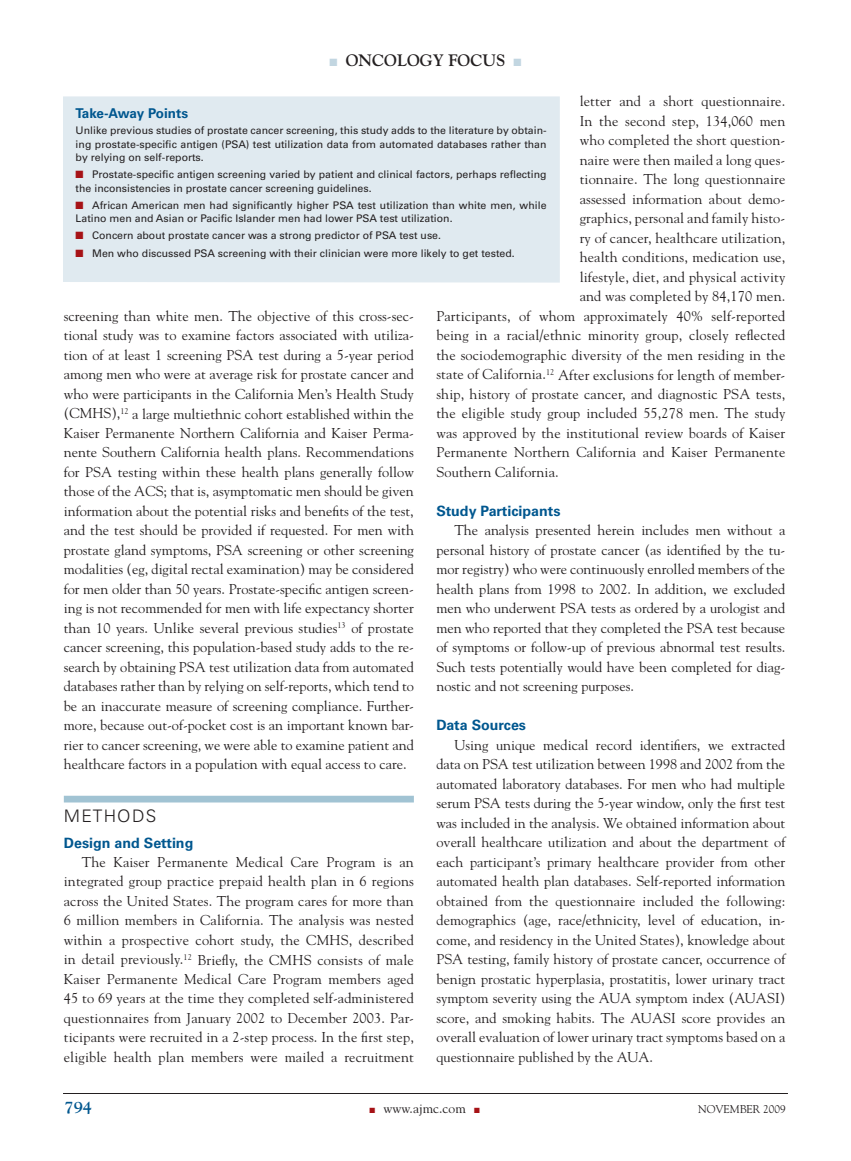
<style>
.page{position:relative;width:851px;height:1161px;background:#fff}
.page>*{position:absolute;margin:0;border:0;box-sizing:border-box;transform-origin:0 0}
.t1{font:300 17.25px "Univers";letter-spacing:.075em;color:#231f20}
.t2{font:700 16.5px "Goudy";color:#231f20}
.t3{font:700 16.5px "Goudy";color:#00578f}
.t4{font:14.25px/19.5px "Goudy";letter-spacing:.01em;color:#231f20;text-align:justify}
.t5{font:700 14.25px "Univers";color:#00578f}
.t6{font:700 13.5px "Univers";letter-spacing:-.02em;color:#00578f}
.t7{font:13.5px "Goudy";color:#231f20}
.t8{font:11.25px "Goudy";color:#231f20}
.t9{font:10.5px/13.5px "Univers";color:#231f20}
.s1{color:#c2d6e1}
.s2{color:#a61216}
</style>
<div class="page">
<hr style="left:63px;top:1093px;width:725px;height:1px;background:#231f20">
<div style="left:64px;top:796px;width:350px;height:6px;background:#a1c3d3"></div>
<div style="left:63px;top:96px;width:497px;height:187px;background:#e0eaf0"></div>
<p class="t2" style="left:329px;top:51px;width:194px"><span class="s1">■</span> ONCOLOGY FOCUS <span class="s1">■</span></p>
<p class="t4" style="left:579px;top:92px;width:207px">letter and a short questionnaire.</p>
<p class="t4" style="left:579px;top:111px;width:207px">In the second step, 134,060 men</p>
<p class="t4" style="left:579px;top:131px;width:207px">who completed the short question-</p>
<p class="t4" style="left:579px;top:150px;width:207px">naire were then mailed a long ques-</p>
<p class="t4" style="left:579px;top:170px;width:207px">tionnaire. The long questionnaire</p>
<p class="t4" style="left:579px;top:189px;width:207px">assessed information about demo-</p>
<p class="t4" style="left:579px;top:209px;width:207px">graphics, personal and family histo-</p>
<p class="t4" style="left:579px;top:228px;width:207px">ry of cancer, healthcare utilization,</p>
<p class="t4" style="left:579px;top:248px;width:207px">health conditions, medication use,</p>
<p class="t4" style="left:579px;top:267px;width:207px">lifestyle, diet, and physical activity</p>
<p class="t4" style="left:579px;top:287px;width:207px">and was completed by 84,170 men.</p>
<p class="t4" style="left:436px;top:306px;width:350px">Participants, of whom approximately 40% self-reported</p>
<p class="t4" style="left:436px;top:326px;width:350px">being in a racial/ethnic minority group, closely reflected</p>
<p class="t4" style="left:436px;top:345px;width:350px">the sociodemographic diversity of the men residing in the</p>
<p class="t4" style="left:436px;top:365px;width:350px">state of California.<sup>12</sup> After exclusions for length of member-</p>
<p class="t4" style="left:436px;top:384px;width:350px">ship, history of prostate cancer, and diagnostic PSA tests,</p>
<p class="t4" style="left:436px;top:404px;width:350px">the eligible study group included 55,278 men. The study</p>
<p class="t4" style="left:436px;top:423px;width:350px">was approved by the institutional review boards of Kaiser</p>
<p class="t4" style="left:436px;top:443px;width:350px">Permanente Northern California and Kaiser Permanente</p>
<p class="t4" style="left:436px;top:462px;width:124px">Southern California.</p>
<p class="t5" style="left:436px;top:503px;width:126px">Study Participants</p>
<p class="t4" style="left:436px;top:521px;width:350px;text-indent:18px">The analysis presented herein includes men without a personal history of prostate cancer (as identified by the tu&shy;mor registry) who were continuously enrolled members of the health plans from 1998 to 2002. In addition, we excluded men who underwent PSA tests as ordered by a urologist and men who reported that they completed the PSA test because of symptoms or follow-up of previous abnormal test results.<br>Such tests potentially would have been completed for diag&shy;nostic and not screening purposes.</p>
<p class="t5" style="left:436px;top:717px;width:91px">Data Sources</p>
<p class="t4" style="left:436px;top:735px;width:350px;text-indent:18px">Using unique medical record identifiers, we extracted data on PSA test utilization between 1998 and 2002 from the automated laboratory databases. For men who had multiple serum PSA tests during the 5-year window, only the first test was included in the analysis. We obtained information about overall healthcare utilization and about the department of each participant’s primary healthcare provider from other automated health plan databases. Self-reported information obtained from the questionnaire included the following: demographics (age, race/ethnicity, level of education, in&shy;come, and residency in the United States), knowledge about PSA testing, family history of prostate cancer, occurrence of benign prostatic hyperplasia, prostatitis, lower urinary tract symptom severity using the AUA symptom index (AUASI) score, and smoking habits. The AUASI score provides an overall evaluation of lower urinary tract symptoms based on a questionnaire published by the AUA.</p>
<p class="t6" style="left:76px;top:105px;width:114px">Take-Away Points</p>
<p class="t9" style="left:76px;top:124px;width:472px;text-align:justify">Unlike previous studies of prostate cancer screening, this study adds to the literature by obtain&shy;ing prostate-specific antigen (PSA) test utilization data from automated databases rather than by relying on self-reports.</p>
<p class="t9" style="left:76px;top:168px;width:472px"><span class="s2">■</span> Prostate-specific antigen screening varied by patient and clinical factors, perhaps reflecting the inconsistencies in prostate cancer screening guidelines.</p>
<p class="t9" style="left:76px;top:198px;width:472px"><span class="s2">■</span> African American men had significantly higher PSA test utilization than white men, while<br>Latino men and Asian or Pacific Islander men had lower PSA test utilization.</p>
<p class="t9" style="left:76px;top:229px;width:367px"><span class="s2">■</span> Concern about prostate cancer was a strong predictor of PSA test use.</p>
<p class="t9" style="left:76px;top:246px;width:440px"><span class="s2">■</span> Men who discussed PSA screening with their clinician were more likely to get tested.</p>
<p class="t4" style="left:64px;top:306px;width:351px">screening than white men. The objective of this cross-sec&shy;tional study was to examine factors associated with utiliza&shy;tion of at least 1 screening PSA test during a 5-year period among men who were at average risk for prostate cancer and who were participants in the California Men’s Health Study (CMHS),<sup>12</sup> a large multiethnic cohort established within the Kaiser Permanente Northern California and Kaiser Perma&shy;nente Southern California health plans. Recommendations for PSA testing within these health plans generally follow those of the ACS; that is, asymptomatic men should be given information about the potential risks and benefits of the test, and the test should be provided if requested. For men with prostate gland symptoms, PSA screening or other screening modalities (eg, digital rectal examination) may be considered for men older than 50 years. Prostate-specific antigen screen&shy;ing is not recommended for men with life expectancy shorter than 10 years. Unlike several previous studies<sup>13</sup> of prostate cancer screening, this population-based study adds to the re&shy;search by obtaining PSA test utilization data from automated databases rather than by relying on self-reports, which tend to be an inaccurate measure of screening compliance. Further&shy;more, because out-of-pocket cost is an important known bar&shy;rier to cancer screening, we were able to examine patient and healthcare factors in a population with equal access to care.</p>
<p class="t1" style="left:64px;top:805px;width:94px">METHODS</p>
<p class="t5" style="left:64px;top:834px;width:131px">Design and Setting</p>
<p class="t4" style="left:64px;top:852px;width:351px;text-indent:18px">The Kaiser Permanente Medical Care Program is an integrated group practice prepaid health plan in 6 regions across the United States. The program cares for more than 6 million members in California. The analysis was nested within a prospective cohort study, the CMHS, described in detail previously.<sup>12</sup> Briefly, the CMHS consists of male Kaiser Permanente Medical Care Program members aged 45 to 69 years at the time they completed self-administered questionnaires from January 2002 to December 2003. Par&shy;ticipants were recruited in a 2-step process. In the first step, eligible health plan members were mailed a recruitment</p>
<p class="t3" style="left:64px;top:1097px;width:29px">794</p>
<p class="t7" style="left:369px;top:1100px;width:112px"><span class="s2">■</span> www.ajmc.com <span class="s2">■</span></p>
<p class="t8" style="left:698px;top:1102px;width:9px">november</p>
<p class="t8" style="left:763px;top:1102px;width:24px">2009</p>
</div>
